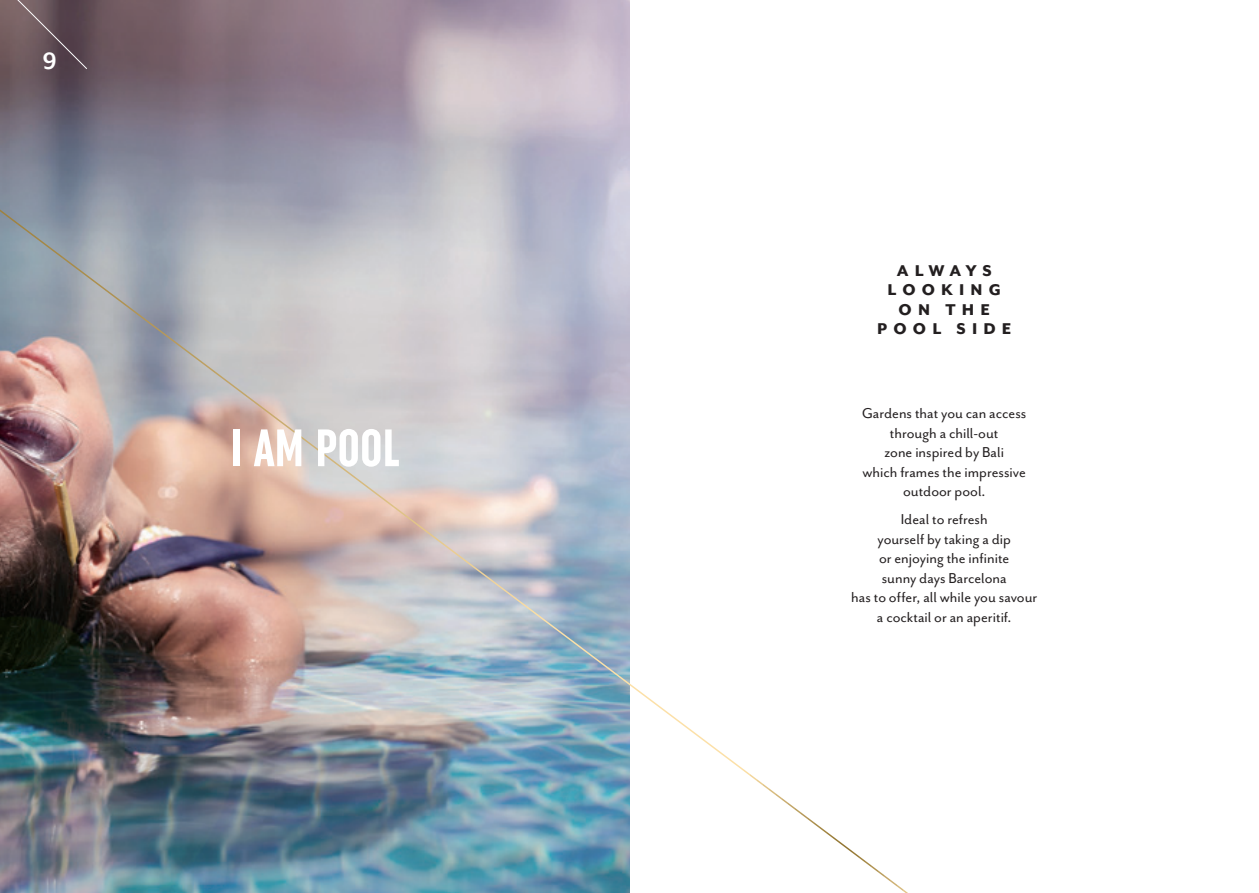
<style>
.page{position:relative;width:1259px;height:893px;background:#fff}
.page>*{position:absolute;margin:0;border:0;box-sizing:border-box;transform-origin:0 0}
.t1{font:700 extra-condensed 52.5px "Uniform";color:#fff}
.t2{font:700 27px "Mr Eaves San OT";color:#fff}
.t3{font:800 18px/19.5px "Mr Eaves San OT";letter-spacing:.34em;color:#231f20;text-align:center}
.t4{font:16.5px/19.5px "Mr Eaves San OT";color:#231f20;text-align:center}
</style>
<div class="page">
<img style="left:0;top:0;width:629px;height:196px">
<svg style="left:0;top:0;width:88px;height:70px;background:#68545a"></svg>
<img style="left:0;top:196px;width:908px;height:697px">
<h2 class="t2" style="left:43px;top:47px;width:16px">9</h2>
<h1 class="t1" style="left:230px;top:418px;width:171px">I AM POOL</h1>
<p class="t3" style="left:877px;top:261px;width:136px">ALWAYS<br>LOOKING<br>ON THE<br>POOL SIDE</p>
<p class="t4" style="left:862px;top:404px;width:166px">Gardens that you can access through a chill-out<br>zone inspired by Bali<br>which frames the impressive outdoor pool.</p>
<p class="t4" style="left:851px;top:510px;width:188px">Ideal to refresh<br>yourself by taking a dip<br>or enjoying the infinite<br>sunny days Barcelona<br>has to offer, all while you savour a cocktail or an aperitif.</p>
</div>
